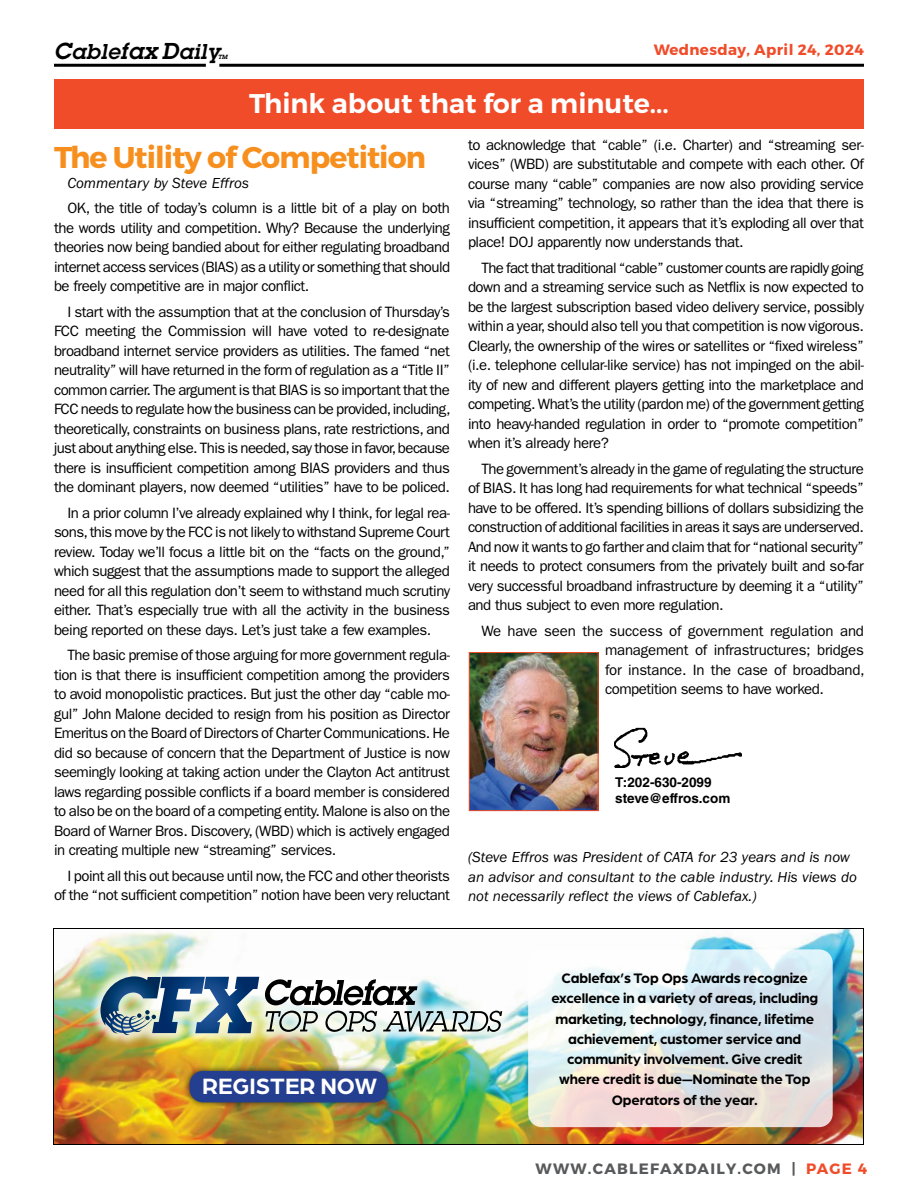
<style>
.page{position:relative;width:918px;height:1188px;background:#fff}
.page>*{position:absolute;margin:0;border:0;box-sizing:border-box;transform-origin:0 0}
.t1{font:700 30px "Montserrat";letter-spacing:-.03em;color:#f78f1e}
.t2{font:600 27px "Montserrat";color:#fff}
.t3{font:700 23.7px "Arboria";color:#fff}
.t4{font:italic 600 21px "Lubalin Graph Std";letter-spacing:.03em;color:#000}
.t5{font:15px/19.5px "ITC Franklin Gothic Std";letter-spacing:-.03em;color:#000;text-align:justify}
.t6{font:italic 15px/19.5px "ITC Franklin Gothic Std";color:#000}
.t7{font:700 15px "Montserrat";letter-spacing:.085em;color:#58595b}
.t8{font:700 15px "Montserrat";letter-spacing:.025em;color:#f04c2a}
.t9{font:700 14.7px/20.2px "Arboria";letter-spacing:-.01em;color:#000;text-align:center}
.t10{font:700 13.5px/16.2px "Helvetica LT Std";color:#000}
.t11{font:italic 600 6px "Lubalin Graph Std";color:#000}
.s1{font-size:22.5px}
.s2{color:#f04c2a}
</style>
<div class="page">
<div style="left:54px;top:79px;width:810px;height:50px;background:#f04c2a"></div>
<hr style="left:219px;top:64px;width:645px;height:3px;background:#000">
<hr style="left:54px;top:64px;width:152px;height:3px;background:#000">
<img style="left:55px;top:930px;width:807px;height:213px">
<svg style="left:528px;top:949px;width:305px;height:178px"></svg>
<div style="left:88px;top:964px;width:426px;height:84px;background:#fff;opacity:.75"></div>
<svg style="left:265px;top:979px;width:152px;height:26px"></svg>
<svg style="left:266px;top:1011px;width:52px;height:21px"></svg>
<svg style="left:325px;top:1011px;width:52px;height:21px"></svg>
<svg style="left:383px;top:1011px;width:119px;height:21px"></svg>
<img style="left:100px;top:976px;width:159px;height:59px">
<div style="left:183px;top:1064px;width:212px;height:46px;background:#000;opacity:.75"></div>
<div style="left:190px;top:1071px;width:198px;height:31px;background:#243e90;border-radius:14px"></div>
<div style="left:53px;top:928px;width:811px;height:217px;border:1px solid #000"></div>
<img style="left:471px;top:654px;width:125px;height:155px">
<div style="left:469px;top:652px;width:129px;height:159px;border:1px solid #f04c2a"></div>
<img style="left:614px;top:728px;width:128px;height:39px">
<h3 class="t4" style="left:54px;top:38px;width:167px"><span class="s1">C</span>able<span class="s1">fax D</span>aily</h3>
<p class="t11" style="left:218px;top:53px;width:11px">TM</p>
<p class="t8" style="left:654px;top:41px;width:212px">Wednesday, April 24, 2024</p>
<h2 class="t2" style="left:249px;top:87px;width:421px">Think about that for a minute...</h2>
<h1 class="t1" style="left:54px;top:139px;width:374px">The Utility of Competition</h1>
<p class="t6" style="left:68px;top:173px;width:183px">Commentary by Steve Effros</p>
<p class="t5" style="left:54px;top:199px;width:398px;text-indent:14px">OK, the title of today’s column is a little bit of a play on both the words utility and competition. Why? Because the underlying theories now being bandied about for either regulating broadband internet access services (BIAS) as a utility or something that should be freely competitive are in major conflict.</p>
<p class="t5" style="left:54px;top:302px;width:398px;text-indent:14px">I start with the assumption that at the conclusion of Thursday’s FCC meeting the Commission will have voted to re-designate broadband internet service providers as utilities. The famed “net neutrality” will have returned in the form of regulation as a “Title II” common carrier. The argument is that BIAS is so important that the FCC needs to regulate how the business can be provided, including, theoretically, constraints on business plans, rate restrictions, and just about anything else. This is needed, say those in favor, because there is insufficient competition among BIAS providers and thus the dominant players, now deemed “utilities” have to be policed.</p>
<p class="t5" style="left:54px;top:503px;width:398px;text-indent:14px">In a prior column I’ve already explained why I think, for legal rea&shy;sons, this move by the FCC is not likely to withstand Supreme Court review. Today we’ll focus a little bit on the “facts on the ground,” which suggest that the assumptions made to support the alleged need for all this regulation don’t seem to withstand much scrutiny either. That’s especially true with all the activity in the business being reported on these days. Let’s just take a few examples.</p>
<p class="t5" style="left:54px;top:646px;width:398px;text-indent:14px">The basic premise of those arguing for more government regula&shy;tion is that there is insufficient competition among the providers to avoid monopolistic practices. But just the other day “cable mo&shy;gul” John Malone decided to resign from his position as Director Emeritus on the Board of Directors of Charter Communications. He did so because of concern that the Department of Justice is now seemingly looking at taking action under the Clayton Act antitrust laws regarding possible conflicts if a board member is considered to also be on the board of a competing entity. Malone is also on the Board of Warner Bros. Discovery, (WBD) which is actively engaged in creating multiple new “streaming” services.</p>
<p class="t5" style="left:54px;top:866px;width:398px;text-align:right">I point all this out because until now, the FCC and other theorists of the “not sufficient competition” notion have been very reluctant</p>
<p class="t5" style="left:468px;top:135px;width:398px">to acknowledge that “cable” (i.e. Charter) and “streaming ser&shy;vices” (WBD) are substitutable and compete with each other. Of course many “cable” companies are now also providing service via “streaming” technology, so rather than the idea that there is insufficient competition, it appears that it’s exploding all over that place! DOJ apparently now understands that.</p>
<p class="t5" style="left:468px;top:258px;width:398px;text-indent:14px">The fact that traditional “cable” customer counts are rapidly going down and a streaming service such as Netflix is now expected to be the largest subscription based video delivery service, possibly within a year, should also tell you that competition is now vigorous.<br>Clearly, the ownership of the wires or satellites or “fixed wireless” (i.e. telephone cellular-like service) has not impinged on the abil&shy;ity of new and different players getting into the marketplace and competing. What’s the utility (pardon me) of the government getting into heavy-handed regulation in order to “promote competition” when it’s already here?</p>
<p class="t5" style="left:468px;top:459px;width:398px;text-indent:14px">The government’s already in the game of regulating the structure of BIAS. It has long had requirements for what technical “speeds” have to be offered. It’s spending billions of dollars subsidizing the construction of additional facilities in areas it says are underserved.<br>And now it wants to go farther and claim that for “national security” it needs to protect consumers from the privately built and so-far very successful broadband infrastructure by deeming it a “utility” and thus subject to even more regulation.</p>
<p class="t5" style="left:605px;top:621px;width:261px;text-indent:-124px">We have seen the success of government regulation and management of infrastructures; bridges for instance. In the case of broadband, competition seems to have worked.</p>
<p class="t10" style="left:615px;top:774px;width:117px">T:202-630-2099 steve@effros.com</p>
<p class="t6" style="left:468px;top:848px;width:391px">(Steve Effros was President of CATA for 23 years and is now an advisor and consultant to the cable industry. His views do not necessarily reflect the views of Cablefax.)</p>
<h3 class="t3" style="left:202px;top:1069px;width:176px">REGISTER NOW</h3>
<p class="t9" style="left:551px;top:967px;width:268px">Cablefax’s Top Ops Awards recognize excellence in a variety of areas, including marketing, technology, finance, lifetime achievement, customer service and community involvement. Give credit where credit is due—Nominate the Top Operators of the year.</p>
<p class="t7" style="left:536px;top:1159px;width:333px">WWW.CABLEFAXDAILY.COM | <span class="s2">PAGE 4</span></p>
</div>
